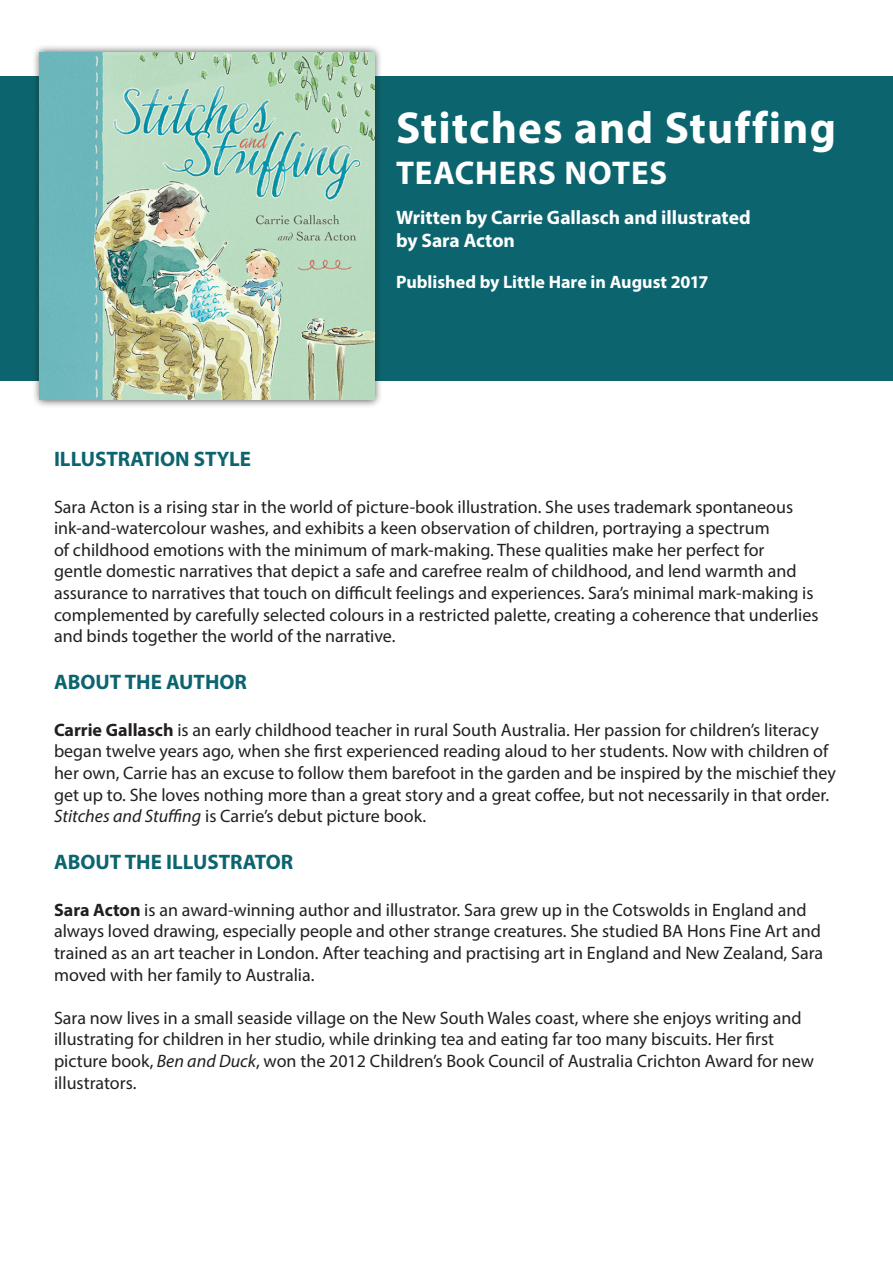
<style>
.page{position:relative;width:893px;height:1263px;background:#fff}
.page>*{position:absolute;margin:0;border:0;box-sizing:border-box;transform-origin:0 0}
.t1{font:700 45px "Myriad Pro";letter-spacing:.02em;color:#fff}
.t2{font:700 33px "Myriad Pro";letter-spacing:.025em;color:#fff}
.t3{font:700 21px "Myriad Pro";color:#0c656e}
.t4{font:700 19.5px/23.4px "Myriad Pro";letter-spacing:-.005em;color:#fff}
.t5{font:18px/21.6px "Myriad Pro";color:#231f20}
.t6{font:700 18px "Myriad Pro";color:#fff}
.s1{font-weight:700}
.s2{font-style:italic}
</style>
<div class="page">
<div style="left:0;top:77px;width:893px;height:304px;background:#0c656e"></div>
<div style="left:32px;top:44px;width:351px;height:364px;background:#231f20;opacity:.75"></div>
<img style="left:40px;top:52px;width:334px;height:348px">
<p class="t1" style="left:396px;top:99px;width:441px">Stitches and Stuffing</p>
<p class="t2" style="left:396px;top:151px;width:273px">TEACHERS NOTES</p>
<p class="t4" style="left:396px;top:205px;width:356px">Written by Carrie Gallasch and illustrated by Sara Acton</p>
<p class="t6" style="left:396px;top:271px;width:314px">Published by Little Hare in August 2017</p>
<p class="t3" style="left:54px;top:445px;width:199px">ILLUSTRATION STYLE</p>
<p class="t5" style="left:54px;top:495px;width:766px">Sara Acton is a rising star in the world of picture-book illustration. She uses trademark spontaneous ink-and-watercolour washes, and exhibits a keen observation of children, portraying a spectrum<br>of childhood emotions with the minimum of mark-making. These qualities make her perfect for<br>gentle domestic narratives that depict a safe and carefree realm of childhood, and lend warmth and assurance to narratives that touch on difficult feelings and experiences. Sara’s minimal mark-making is complemented by carefully selected colours in a restricted palette, creating a coherence that underlies and binds together the world of the narrative.</p>
<p class="t3" style="left:54px;top:668px;width:195px">ABOUT THE AUTHOR</p>
<p class="t5" style="left:54px;top:719px;width:783px"><span class="s1">Carrie Gallasch</span> is an early childhood teacher in rural South Australia. Her passion for children’s literacy began twelve years ago, when she first experienced reading aloud to her students. Now with children of her own, Carrie has an excuse to follow them barefoot in the garden and be inspired by the mischief they get up to. She loves nothing more than a great story and a great coffee, but not necessarily in that order.<br><span class="s2">Stitches and Stuffing</span> is Carrie’s debut picture book.</p>
<p class="t3" style="left:54px;top:848px;width:241px">ABOUT THE ILLUSTRATOR</p>
<p class="t5" style="left:54px;top:899px;width:771px"><span class="s1">Sara Acton</span> is an award-winning author and illustrator. Sara grew up in the Cotswolds in England and always loved drawing, especially people and other strange creatures. She studied BA Hons Fine Art and trained as an art teacher in London. After teaching and practising art in England and New Zealand, Sara moved with her family to Australia.</p>
<p class="t5" style="left:54px;top:1007px;width:761px">Sara now lives in a small seaside village on the New South Wales coast, where she enjoys writing and illustrating for children in her studio, while drinking tea and eating far too many biscuits. Her first picture book, <span class="s2">Ben and Duck</span>, won the 2012 Children’s Book Council of Australia Crichton Award for new illustrators.</p>
</div>
